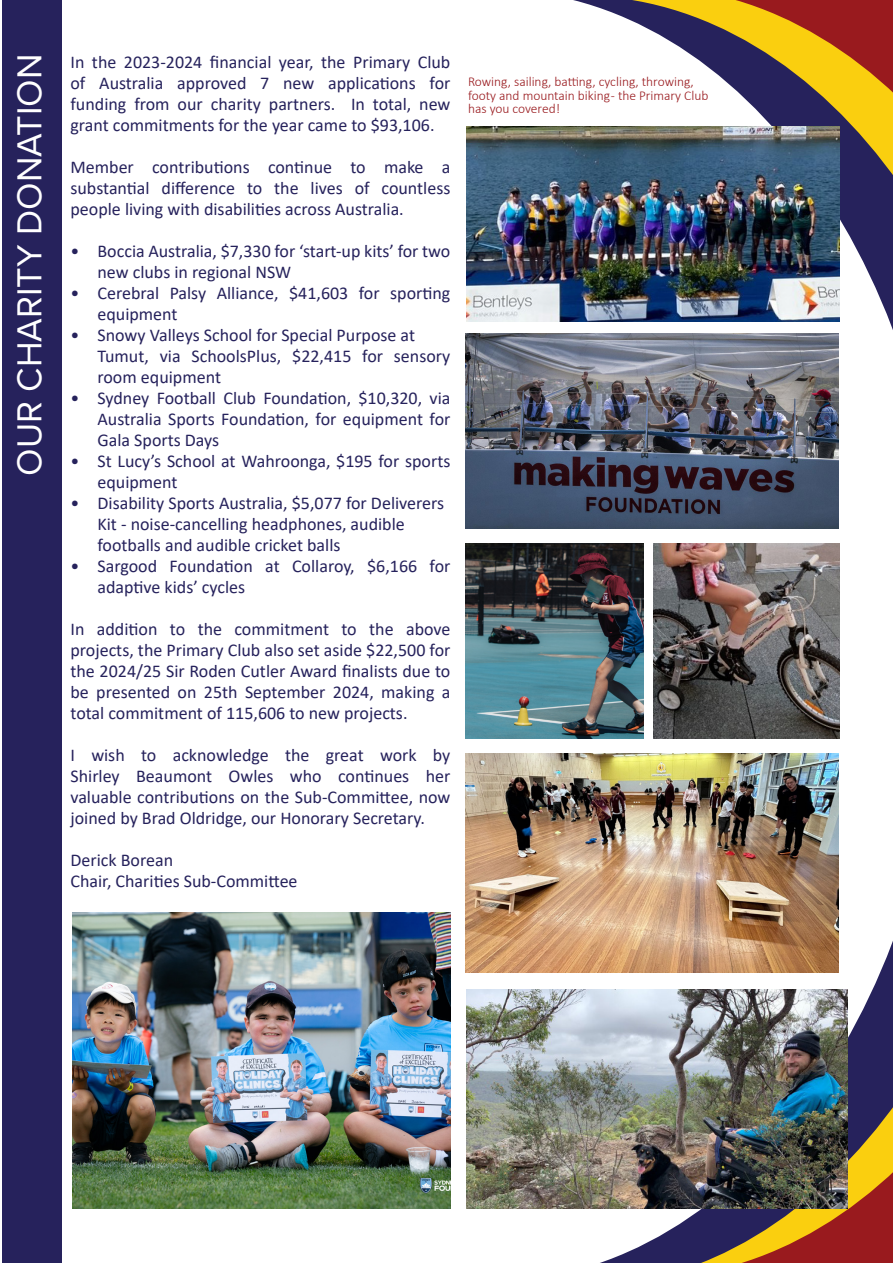
<style>
.page{position:relative;width:893px;height:1263px;background:#fff}
.page>*{position:absolute;margin:0;border:0;box-sizing:border-box;transform-origin:0 0}
.t1{font:36px "Proxima Nova";color:#fff}
.t2{font:18px/21px "Calibri";color:#26225c}
.t3{font:300 13.5px "Calibri";color:#991a1e}
</style>
<div class="page">
<svg style="left:450px;top:0;width:443px;height:1263px"></svg>
<div style="left:2px;top:0;width:60px;height:1263px;background:#26225c"></div>
<img style="left:72px;top:912px;width:378px;height:297px">
<img style="left:466px;top:126px;width:373px;height:195px">
<img style="left:466px;top:334px;width:373px;height:195px">
<img style="left:653px;top:544px;width:186px;height:195px">
<img style="left:466px;top:754px;width:373px;height:219px">
<img style="left:466px;top:990px;width:382px;height:219px">
<img style="left:466px;top:544px;width:177px;height:195px">
<p class="t1" style="left:3px;top:476px;width:424px;rotate:-90deg">OUR CHARITY DONATION</p>
<p class="t2" style="left:70px;top:51px;width:381px">In the 2023-2024 financial year, the Primary Club of Australia approved 7 new applications for</p>
<p class="t2" style="left:70px;top:93px;width:381px">funding from our charity partners. In total, new</p>
<p class="t2" style="left:70px;top:114px;width:366px">grant commitments for the year came to $93,106.</p>
<p class="t2" style="left:70px;top:156px;width:381px">Member contributions continue to make a</p>
<p class="t2" style="left:70px;top:177px;width:381px">substantial difference to the lives of countless</p>
<p class="t2" style="left:70px;top:198px;width:335px">people living with disabilities across Australia.</p>
<p class="t2" style="left:98px;top:240px;width:354px;text-indent:-27px">• Boccia Australia, $7,330 for ‘start-up kits’ for two new clubs in regional NSW</p>
<p class="t2" style="left:98px;top:282px;width:354px;text-indent:-27px">• Cerebral Palsy Alliance, $41,603 for sporting equipment</p>
<p class="t2" style="left:98px;top:324px;width:354px;text-indent:-27px">• Snowy Valleys School for Special Purpose at<br>Tumut, via SchoolsPlus, $22,415 for sensory room equipment</p>
<p class="t2" style="left:98px;top:387px;width:354px;text-align:justify;text-indent:-27px">• Sydney Football Club Foundation, $10,320, via Australia Sports Foundation, for equipment for Gala Sports Days</p>
<p class="t2" style="left:98px;top:450px;width:354px;text-indent:-27px">• St Lucy’s School at Wahroonga, $195 for sports equipment</p>
<p class="t2" style="left:98px;top:492px;width:348px;text-indent:-27px">• Disability Sports Australia, $5,077 for Deliverers<br>Kit - noise-cancelling headphones, audible footballs and audible cricket balls</p>
<p class="t2" style="left:98px;top:555px;width:354px;text-indent:-27px">• Sargood Foundation at Collaroy, $6,166 for adaptive kids’ cycles</p>
<p class="t2" style="left:70px;top:618px;width:381px">In addition to the commitment to the above</p>
<p class="t2" style="left:70px;top:639px;width:381px;text-align:justify">projects, the Primary Club also set aside $22,500 for the 2024/25 Sir Roden Cutler Award finalists due to be presented on 25th September 2024, making a</p>
<p class="t2" style="left:70px;top:702px;width:339px">total commitment of 115,606 to new projects.</p>
<p class="t2" style="left:70px;top:744px;width:381px">I wish to acknowledge the great work by</p>
<p class="t2" style="left:70px;top:765px;width:381px">Shirley Beaumont Owles who continues her</p>
<p class="t2" style="left:70px;top:786px;width:381px">valuable contributions on the Sub-Committee, now joined by Brad Oldridge, our Honorary Secretary.</p>
<p class="t2" style="left:70px;top:849px;width:104px">Derick Borean</p>
<p class="t2" style="left:70px;top:870px;width:229px">Chair, Charities Sub-Committee</p>
<p class="t3" style="left:468px;top:73px;width:227px">Rowing, sailing, batting, cycling, throwing,</p>
<p class="t3" style="left:468px;top:87px;width:242px">footy and mountain biking - the Primary Club</p>
<p class="t3" style="left:468px;top:100px;width:94px">has you covered!</p>
</div>
